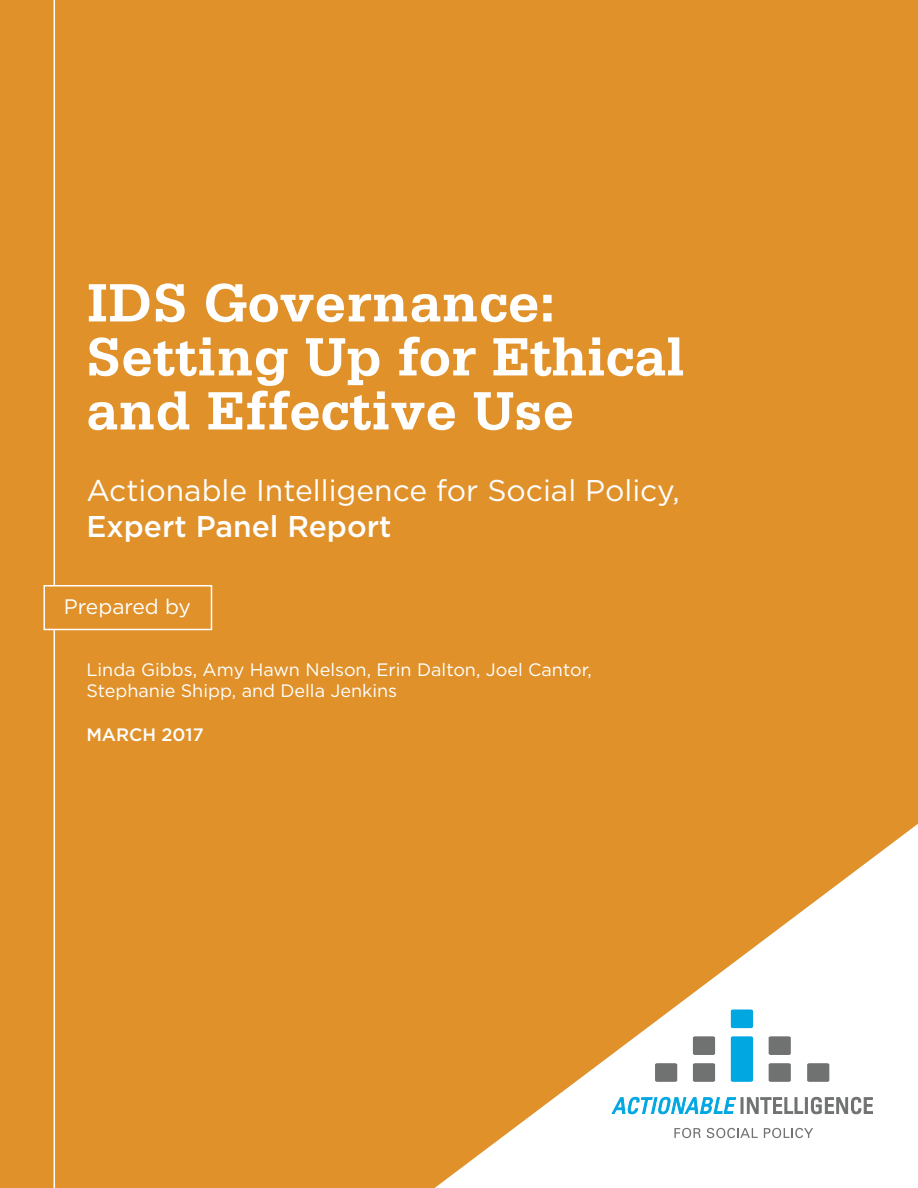
<style>
.page{position:relative;width:918px;height:1188px;background:#e0912a}
.page>*{position:absolute;margin:0;border:0;box-sizing:border-box;transform-origin:0 0}
.t1{font:700 57px/54px "Serifa";color:#fff}
.t2{font:30px "Gotham HTF";color:#fff}
.t3{font:500 30px "Gotham HTF";color:#fff}
.t4{font:21px "Gotham HTF";color:#fff}
.t5{font:18px/21.6px "Gotham HTF";color:#fff}
.t6{font:500 18px "Gotham HTF";color:#fff}
</style>
<div class="page">
<svg style="left:435px;top:824px;width:483px;height:364px"></svg>
<hr style="left:54px;top:0;width:1px;height:1188px;background:#fff">
<div style="left:44px;top:585px;width:168px;height:45px;border:2px solid #fff"></div>
<svg style="left:655px;top:1063px;width:22px;height:19px"></svg>
<svg style="left:807px;top:1063px;width:22px;height:19px"></svg>
<svg style="left:693px;top:1063px;width:22px;height:19px"></svg>
<svg style="left:693px;top:1036px;width:22px;height:19px"></svg>
<svg style="left:769px;top:1063px;width:22px;height:19px"></svg>
<svg style="left:769px;top:1036px;width:22px;height:19px"></svg>
<svg style="left:731px;top:1036px;width:22px;height:46px"></svg>
<svg style="left:731px;top:1010px;width:22px;height:18px"></svg>
<svg style="left:674px;top:1128px;width:27px;height:10px"></svg>
<svg style="left:707px;top:1128px;width:51px;height:10px"></svg>
<svg style="left:764px;top:1128px;width:49px;height:10px"></svg>
<svg style="left:611px;top:1096px;width:126px;height:19px;background:#94d9f2"></svg>
<div style="left:741px;top:1097px;width:3px;height:17px;background:#6f7271;border:1px solid #6f7271"></div>
<svg style="left:746px;top:1097px;width:58px;height:17px"></svg>
<hr style="left:805px;top:1097px;width:3px;height:17px;background:#6f7271">
<svg style="left:810px;top:1096px;width:63px;height:19px"></svg>
<h1 class="t1" style="left:86px;top:280px;width:600px">IDS Governance:<br>Setting Up for Ethical and Effective Use</h1>
<h2 class="t2" style="left:86px;top:478px;width:595px">Actionable Intelligence for Social Policy,</h2>
<h2 class="t3" style="left:86px;top:516px;width:307px">Expert Panel Report</h2>
<p class="t4" style="left:64px;top:598px;width:129px">Prepared by</p>
<p class="t5" style="left:86px;top:659px;width:507px">Linda Gibbs, Amy Hawn Nelson, Erin Dalton, Joel Cantor,<br>Stephanie Shipp, and Della Jenkins</p>
<p class="t6" style="left:86px;top:727px;width:119px">MARCH 2017</p>
</div>
